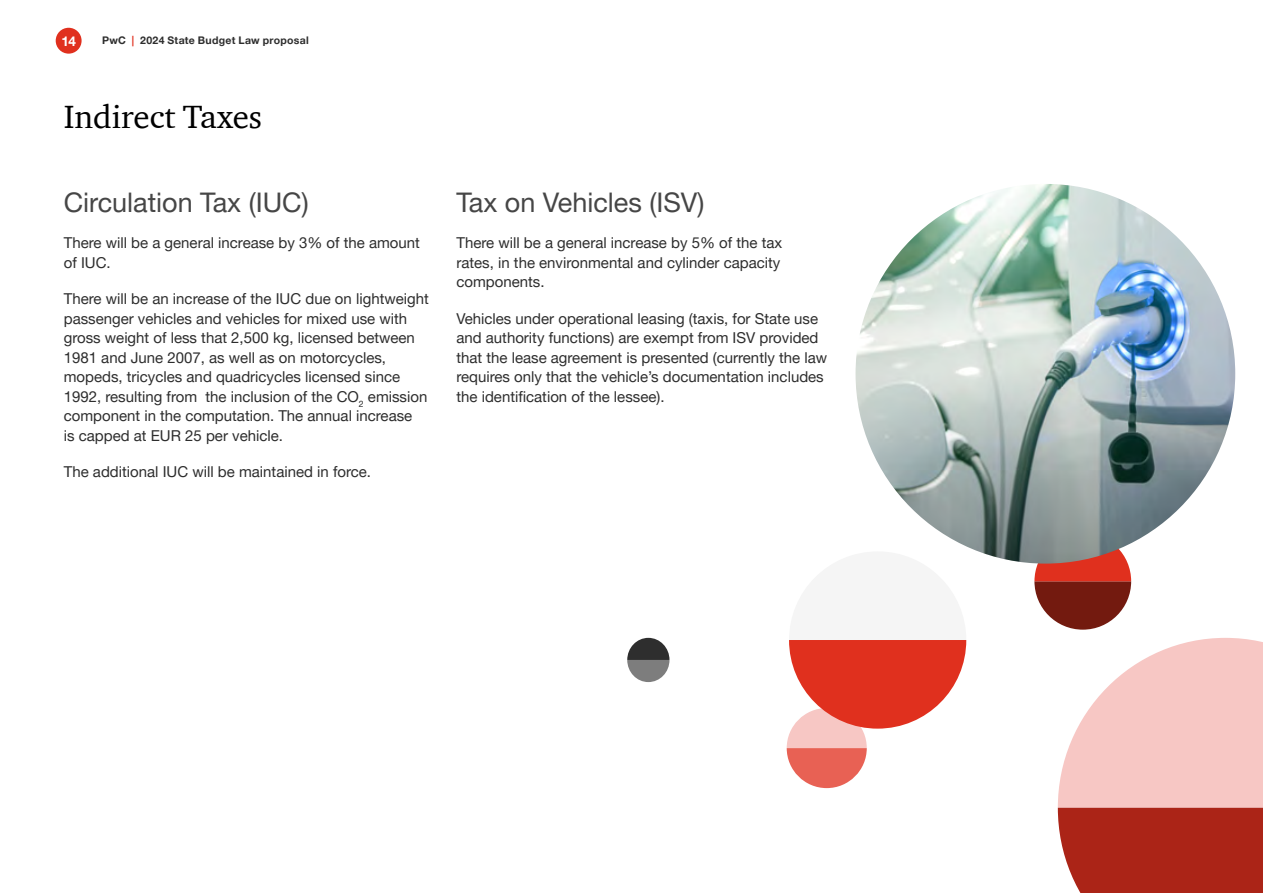
<style>
.page{position:relative;width:1263px;height:893px;background:#fff}
.page>*{position:absolute;margin:0;border:0;box-sizing:border-box;transform-origin:0 0}
.t1{font:33px "ITC Charter Com";color:#000}
.t2{font:27px "Helvetica Neue LT Pro";color:#464646}
.t3{font:15px/19.5px "Helvetica Neue LT Pro";color:#2d2d2d}
.t4{font:700 13.5px "Helvetica Neue LT Pro";color:#fff}
.t5{font:700 10.5px "Helvetica Neue LT Pro";letter-spacing:.03em;color:#2d2d2d}
.s1{color:#e0301e}
</style>
<div class="page">
<svg style="left:787px;top:640px;width:179px;height:148px"></svg>
<svg style="left:1034px;top:548px;width:97px;height:82px"></svg>
<svg style="left:1058px;top:638px;width:205px;height:255px;background:#df9993"></svg>
<img style="left:855px;top:184px;width:380px;height:380px;border-radius:190px">
<svg style="left:627px;top:638px;width:42px;height:44px"></svg>
<div style="left:56px;top:28px;width:26px;height:26px;background:#e0301e;border-radius:50%"></div>
<p class="t4" style="left:61px;top:32px;width:16px">14</p>
<p class="t5" style="left:102px;top:34px;width:208px">PwC <span class="s1">|</span> 2024 State Budget Law proposal</p>
<h1 class="t1" style="left:64px;top:96px;width:200px">Indirect Taxes</h1>
<h2 class="t2" style="left:64px;top:185px;width:246px">Circulation Tax (IUC)</h2>
<p class="t3" style="left:64px;top:233px;width:358px">There will be a general increase by 3% of the amount of IUC.</p>
<p class="t3" style="left:64px;top:289px;width:367px">There will be an increase of the IUC due on lightweight passenger vehicles and vehicles for mixed use with gross weight of less that 2,500 kg, licensed between 1981 and June 2007, as well as on motorcycles, mopeds, tricycles and quadricycles licensed since 1992, resulting from the inclusion of the CO<sub>2</sub> emission component in the computation. The annual increase<br>is capped at EUR 25 per vehicle.</p>
<p class="t3" style="left:64px;top:462px;width:309px">The additional IUC will be maintained in force.</p>
<h2 class="t2" style="left:456px;top:185px;width:249px">Tax on Vehicles (ISV)</h2>
<p class="t3" style="left:456px;top:233px;width:327px">There will be a general increase by 5% of the tax rates, in the environmental and cylinder capacity components.</p>
<p class="t3" style="left:456px;top:308px;width:372px">Vehicles under operational leasing (taxis, for State use and authority functions) are exempt from ISV provided that the lease agreement is presented (currently the law requires only that the vehicle’s documentation includes the identification of the lessee).</p>
</div>
